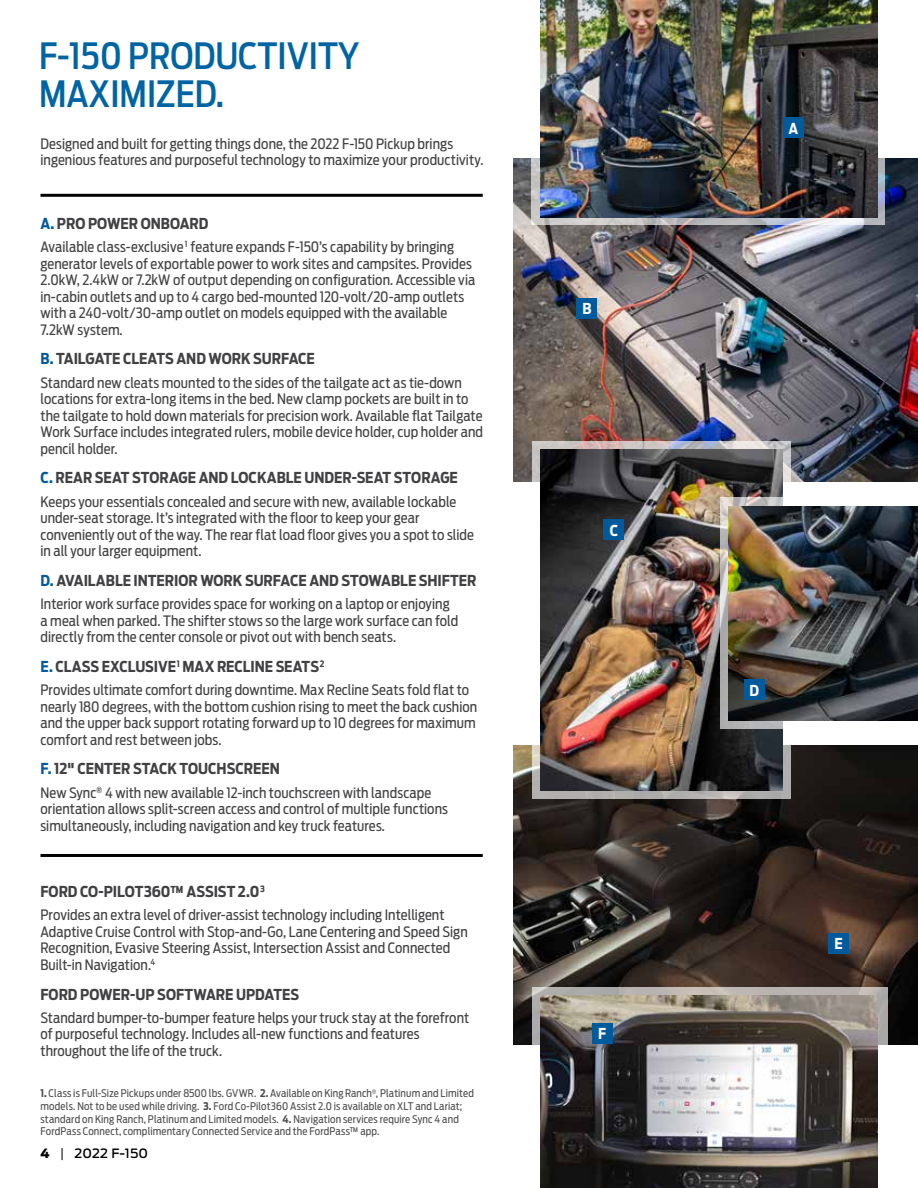
<style>
.page{position:relative;width:918px;height:1188px;background:#fff}
.page>*{position:absolute;margin:0;border:0;box-sizing:border-box;transform-origin:0 0}
.t1{font:500 36px/37.5px "Antenna Cond";color:#0064a3}
.t2{font:700 15px "Antenna Cond";letter-spacing:-.005em;color:#414042}
.t3{font:700 15px "Antenna Cond";color:#fff}
.t4{font:14.25px/16.5px "Antenna Cond";letter-spacing:.005em;color:#414042}
.t5{font:500 12.75px "Antenna";letter-spacing:.01em;color:#000}
.t6{font:10.5px/12.8px "Antenna Cond";letter-spacing:.015em;color:#4d4d4f}
.s1{color:#005a9c}
.s2{font-weight:700}
.s3{font-weight:900}
.s4{font-weight:300}
</style>
<div class="page">
<img style="left:513px;top:745px;width:405px;height:299px">
<img style="left:513px;top:159px;width:405px;height:323px">
<svg style="left:531px;top:158px;width:354px;height:66px;background:#b5b7bd"></svg>
<svg style="left:532px;top:441px;width:259px;height:358px"></svg>
<svg style="left:532px;top:987px;width:356px;height:58px;background:#b4afac"></svg>
<img style="left:540px;top:0;width:338px;height:217px">
<hr style="left:40px;top:194px;width:443px;height:3px;background:#000">
<hr style="left:40px;top:854px;width:443px;height:3px;background:#000">
<div style="left:783px;top:118px;width:21px;height:20px;background:#005a9c"></div>
<div style="left:577px;top:298px;width:20px;height:21px;background:#005a9c"></div>
<img style="left:540px;top:996px;width:338px;height:192px">
<img style="left:540px;top:449px;width:243px;height:341px">
<div style="left:592px;top:1023px;width:20px;height:20px;background:#005a9c"></div>
<div style="left:604px;top:519px;width:20px;height:21px;background:#005a9c"></div>
<div style="left:828px;top:933px;width:21px;height:21px;background:#005a9c"></div>
<svg style="left:720px;top:498px;width:198px;height:231px"></svg>
<img style="left:728px;top:506px;width:190px;height:214px">
<div style="left:744px;top:679px;width:21px;height:21px;background:#005a9c"></div>
<h1 class="t1" style="left:39px;top:38px;width:322px">F-150 PRODUCTIVITY<br>MAXIMIZED.</h1>
<p class="t4" style="left:40px;top:136px;width:444px">Designed and built for getting things done, the 2022 F-150 Pickup brings ingenious features and purposeful technology to maximize your productivity.</p>
<p class="t2" style="left:40px;top:214px;width:169px"><span class="s1">A.</span> PRO POWER ONBOARD</p>
<p class="t4" style="left:40px;top:239px;width:436px">Available class-exclusive <sup>1</sup> feature expands F-150’s capability by bringing generator levels of exportable power to work sites and campsites. Provides 2.0kW, 2.4kW or 7.2kW of output depending on configuration. Accessible via in-cabin outlets and up to 4 cargo bed-mounted 120-volt/20-amp outlets with a 240-volt/30-amp outlet on models equipped with the available 7.2kW system.</p>
<p class="t2" style="left:40px;top:350px;width:276px"><span class="s1">B.</span> TAILGATE CLEATS AND WORK SURFACE</p>
<p class="t4" style="left:40px;top:374px;width:444px">Standard new cleats mounted to the sides of the tailgate act as tie-down locations for extra-long items in the bed. New clamp pockets are built in to the tailgate to hold down materials for precision work. Available flat Tailgate Work Surface includes integrated rulers, mobile device holder, cup holder and pencil holder.</p>
<p class="t2" style="left:40px;top:469px;width:419px"><span class="s1">C.</span> REAR SEAT STORAGE AND LOCKABLE UNDER-SEAT STORAGE</p>
<p class="t4" style="left:40px;top:493px;width:435px">Keeps your essentials concealed and secure with new, available lockable under-seat storage. It’s integrated with the floor to keep your gear conveniently out of the way. The rear flat load floor gives you a spot to slide in all your larger equipment.</p>
<p class="t2" style="left:40px;top:571px;width:437px"><span class="s1">D.</span> AVAILABLE INTERIOR WORK SURFACE AND STOWABLE SHIFTER</p>
<p class="t4" style="left:40px;top:596px;width:419px">Interior work surface provides space for working on a laptop or enjoying a meal when parked. The shifter stows so the large work surface can fold directly from the center console or pivot out with bench seats.</p>
<p class="t2" style="left:40px;top:657px;width:286px"><span class="s1">E.</span> CLASS EXCLUSIVE<sup>1</sup> MAX RECLINE SEATS<sup>2</sup></p>
<p class="t4" style="left:40px;top:682px;width:438px">Provides ultimate comfort during downtime. Max Recline Seats fold flat to nearly 180 degrees, with the bottom cushion rising to meet the back cushion and the upper back support rotating forward up to 10 degrees for maximum comfort and rest between jobs.</p>
<p class="t2" style="left:40px;top:760px;width:241px"><span class="s1">F.</span> 12" CENTER STACK TOUCHSCREEN</p>
<p class="t4" style="left:40px;top:784px;width:409px">New Sync<sup>®</sup> 4 with new available 12-inch touchscreen with landscape orientation allows split-screen access and control of multiple functions simultaneously, including navigation and key truck features.</p>
<p class="t2" style="left:40px;top:883px;width:226px">FORD CO-PILOT360™ ASSIST 2.0<sup>3</sup></p>
<p class="t4" style="left:40px;top:907px;width:429px">Provides an extra level of driver-assist technology including Intelligent Adaptive Cruise Control with Stop-and-Go, Lane Centering and Speed Sign Recognition, Evasive Steering Assist, Intersection Assist and Connected Built-in Navigation.<sup>4</sup></p>
<p class="t2" style="left:40px;top:985px;width:260px">FORD POWER-UP SOFTWARE UPDATES</p>
<p class="t4" style="left:40px;top:1009px;width:430px">Standard bumper-to-bumper feature helps your truck stay at the forefront of purposeful technology. Includes all-new functions and features throughout the life of the truck.</p>
<p class="t6" style="left:40px;top:1087px;width:435px"><span class="s2">1.</span> Class is Full-Size Pickups under 8500 lbs. GVWR. <span class="s2">2.</span> Available on King Ranch<sup>®</sup>, Platinum and Limited models. Not to be used while driving. <span class="s2">3.</span> Ford Co-Pilot360 Assist 2.0 is available on XLT and Lariat; standard on King Ranch, Platinum and Limited models. <span class="s2">4.</span> Navigation services require Sync 4 and FordPass Connect, complimentary Connected Service and the FordPass™ app.</p>
<p class="t5" style="left:40px;top:1145px;width:109px"><span class="s3">4</span> <span class="s4">|</span> 2022 F-150</p>
<p class="t3" style="left:582px;top:300px;width:11px">B</p>
<p class="t3" style="left:610px;top:521px;width:10px">C</p>
<p class="t3" style="left:598px;top:1025px;width:10px">F</p>
<p class="t3" style="left:788px;top:120px;width:11px">A</p>
<p class="t3" style="left:750px;top:681px;width:11px">D</p>
<p class="t3" style="left:834px;top:935px;width:10px">E</p>
</div>
